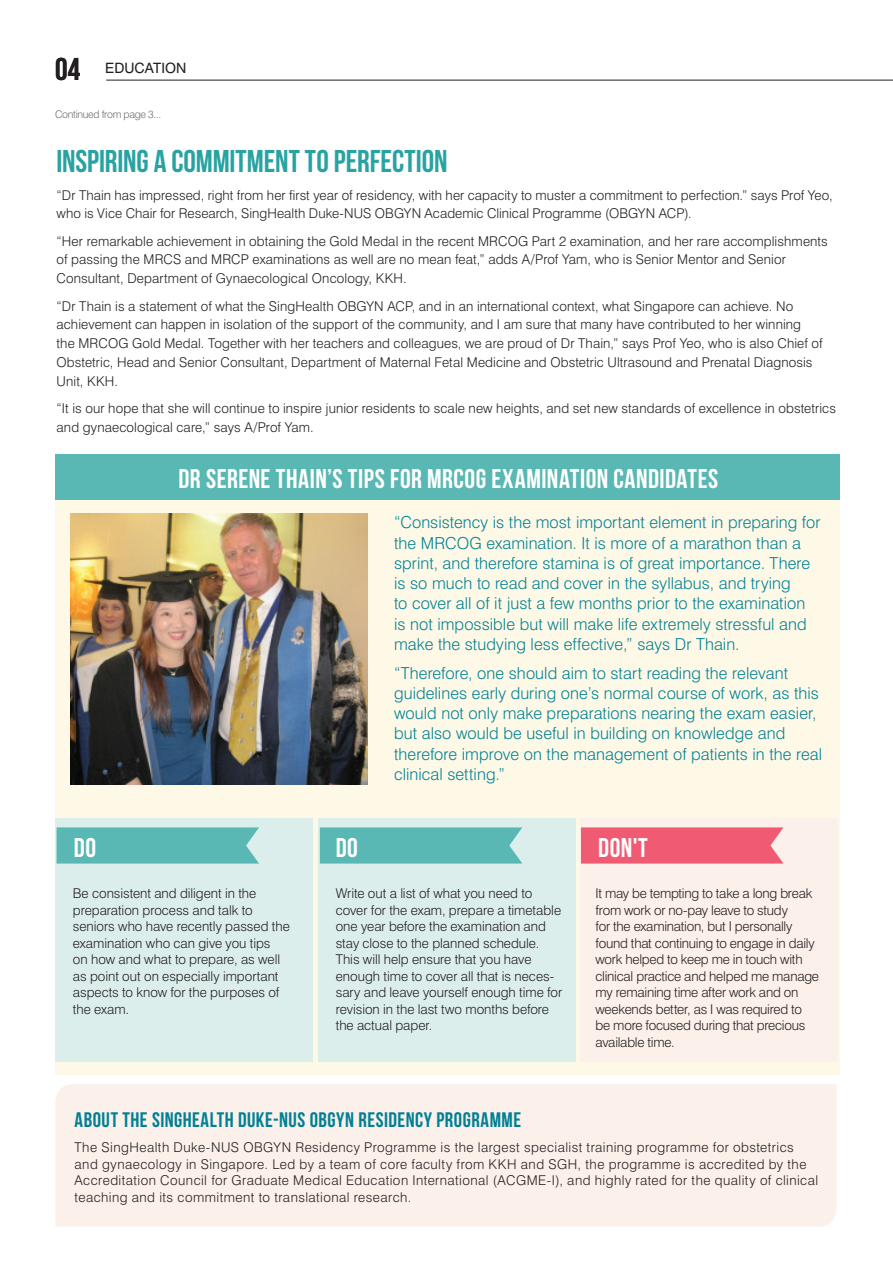
<style>
.page{position:relative;width:893px;height:1263px;background:#fff}
.page>*{position:absolute;margin:0;border:0;box-sizing:border-box;transform-origin:0 0}
.t1{font:31.5px "Bebas Neue";letter-spacing:-.005em;color:#28a3a1}
.t2{font:31.5px "Bebas Neue";color:#231f20}
.t3{font:27px "Bebas Neue";letter-spacing:.02em;color:#fff}
.t4{font:21px "Bebas Neue";letter-spacing:.025em;color:#008094}
.t5{font:300 16.5px/20.2px "Swiss 721 BT";letter-spacing:.005em;color:#008094}
.t6{font:14.25px "Swiss 721 BT";color:#231f20}
.t7{font:300 13.5px/16.5px "Swiss 721 BT";letter-spacing:.005em;color:#231f20}
.t8{font:300 13.5px/16.5px "Swiss 721 BT";letter-spacing:.035em;color:#231f20}
.t9{font:300 13.5px/16.5px "Swiss 721 BT";letter-spacing:-.015em;color:#231f20}
.t10{font:300 10.5px "Swiss 721 BT";letter-spacing:-.03em;color:#6c6d70}
</style>
<div class="page">
<div style="left:55px;top:494px;width:785px;height:581px;background:#fef9e6"></div>
<div style="left:55px;top:818px;width:258px;height:243px;background:#dceeec"></div>
<div style="left:318px;top:818px;width:258px;height:243px;background:#dceeec"></div>
<div style="left:580px;top:818px;width:258px;height:243px;background:#fbf0ea"></div>
<div style="left:57px;top:827px;width:202px;height:36px;background:#59b8b3"></div>
<div style="left:320px;top:827px;width:202px;height:36px;background:#59b8b3"></div>
<div style="left:581px;top:827px;width:202px;height:36px;background:#f05b73"></div>
<div style="left:55px;top:454px;width:785px;height:45px;background:#59b8b3"></div>
<div style="left:55px;top:1084px;width:781px;height:142px;background:#fbf0ea"></div>
<img style="left:70px;top:514px;width:297px;height:270px">
<hr style="left:106px;top:80px;width:787px;height:1px;background:#231f20">
<h1 class="t2" style="left:55px;top:52px;width:26px">04</h1>
<p class="t6" style="left:105px;top:60px;width:10px">EDUCATIO</p>
<p class="t6" style="left:176px;top:60px;width:12px">N</p>
<p class="t10" style="left:55px;top:108px;width:107px">Continued from page 3...</p>
<h1 class="t1" style="left:57px;top:144px;width:392px">INSPIRING A COMMITMENT TO PERFECTION</h1>
<p class="t7" style="left:57px;top:185px;width:777px;line-height:18.8px">“Dr Thain has impressed, right from her first year of residency, with her capacity to muster a commitment to perfection.” says Prof Yeo, who is Vice Chair for Research, SingHealth Duke-NUS OBGYN Academic Clinical Programme (OBGYN ACP).</p>
<p class="t7" style="left:57px;top:231px;width:773px;line-height:18.8px">“Her remarkable achievement in obtaining the Gold Medal in the recent MRCOG Part 2 examination, and her rare accomplishments of passing the MRCS and MRCP examinations as well are no mean feat,” adds A/Prof Yam, who is Senior Mentor and Senior<br>Consultant, Department of Gynaecological Oncology, KKH.</p>
<p class="t7" style="left:57px;top:296px;width:768px;line-height:18.8px">“Dr Thain is a statement of what the SingHealth OBGYN ACP, and in an international context, what Singapore can achieve. No achievement can happen in isolation of the support of the community, and I am sure that many have contributed to her winning the MRCOG Gold Medal. Together with her teachers and colleagues, we are proud of Dr Thain,” says Prof Yeo, who is also Chief of Obstetric, Head and Senior Consultant, Department of Maternal Fetal Medicine and Obstetric Ultrasound and Prenatal Diagnosis Unit, KKH.</p>
<p class="t7" style="left:57px;top:398px;width:781px;line-height:18.8px">“It is our hope that she will continue to inspire junior residents to scale new heights, and set new standards of excellence in obstetrics and gynaecological care,” says A/Prof Yam.</p>
<h2 class="t3" style="left:179px;top:464px;width:541px">DR SERENE THAIN’S TIPS FOR MRCOG EXAMINATION CANDIDATES</h2>
<p class="t5" style="left:394px;top:512px;width:428px">“Consistency is the most important element in preparing for the MRCOG examination. It is more of a marathon than a sprint, and therefore stamina is of great importance. There is so much to read and cover in the syllabus, and trying<br>to cover all of it just a few months prior to the examination is not impossible but will make life extremely stressful and make the studying less effective,” says Dr Thain.</p>
<p class="t5" style="left:394px;top:662px;width:430px">“Therefore, one should aim to start reading the relevant guidelines early during one’s normal course of work, as this would not only make preparations nearing the exam easier, but also would be useful in building on knowledge and therefore improve on the management of patients in the real clinical setting.”</p>
<h2 class="t3" style="left:74px;top:833px;width:24px">DO</h2>
<h2 class="t3" style="left:336px;top:833px;width:24px">DO</h2>
<h2 class="t3" style="left:598px;top:833px;width:51px">DON'T</h2>
<p class="t7" style="left:73px;top:885px;width:218px">Be consistent and diligent in the preparation process and talk to seniors who have recently passed the examination who can give you tips<br>on how and what to prepare, as well as point out on especially important aspects to know for the purposes of the exam.</p>
<p class="t7" style="left:336px;top:885px;width:228px">Write out a list of what you need to cover for the exam, prepare a timetable one year before the examination and stay close to the planned schedule.<br>This will help ensure that you have enough time to cover all that is neces&shy;sary and leave yourself enough time for revision in the last two months before the actual paper.</p>
<p class="t9" style="left:595px;top:885px;width:225px">It may be tempting to take a long break from work or no-pay leave to study<br>for the examination, but I personally found that continuing to engage in daily work helped to keep me in touch with clinical practice and helped me manage my remaining time after work and on weekends better, as I was required to be more focused during that precious available time.</p>
<h3 class="t4" style="left:75px;top:1108px;width:448px">ABOUT THE SINGHEALTH DUKE-NUS OBGYN RESIDENCY PROGRAMME</h3>
<p class="t8" style="left:75px;top:1139px;width:745px">The SingHealth Duke-NUS OBGYN Residency Programme is the largest specialist training programme for obstetrics and gynaecology in Singapore. Led by a team of core faculty from KKH and SGH, the programme is accredited by the Accreditation Council for Graduate Medical Education International (ACGME-I), and highly rated for the quality of clinical teaching and its commitment to translational research.</p>
</div>
